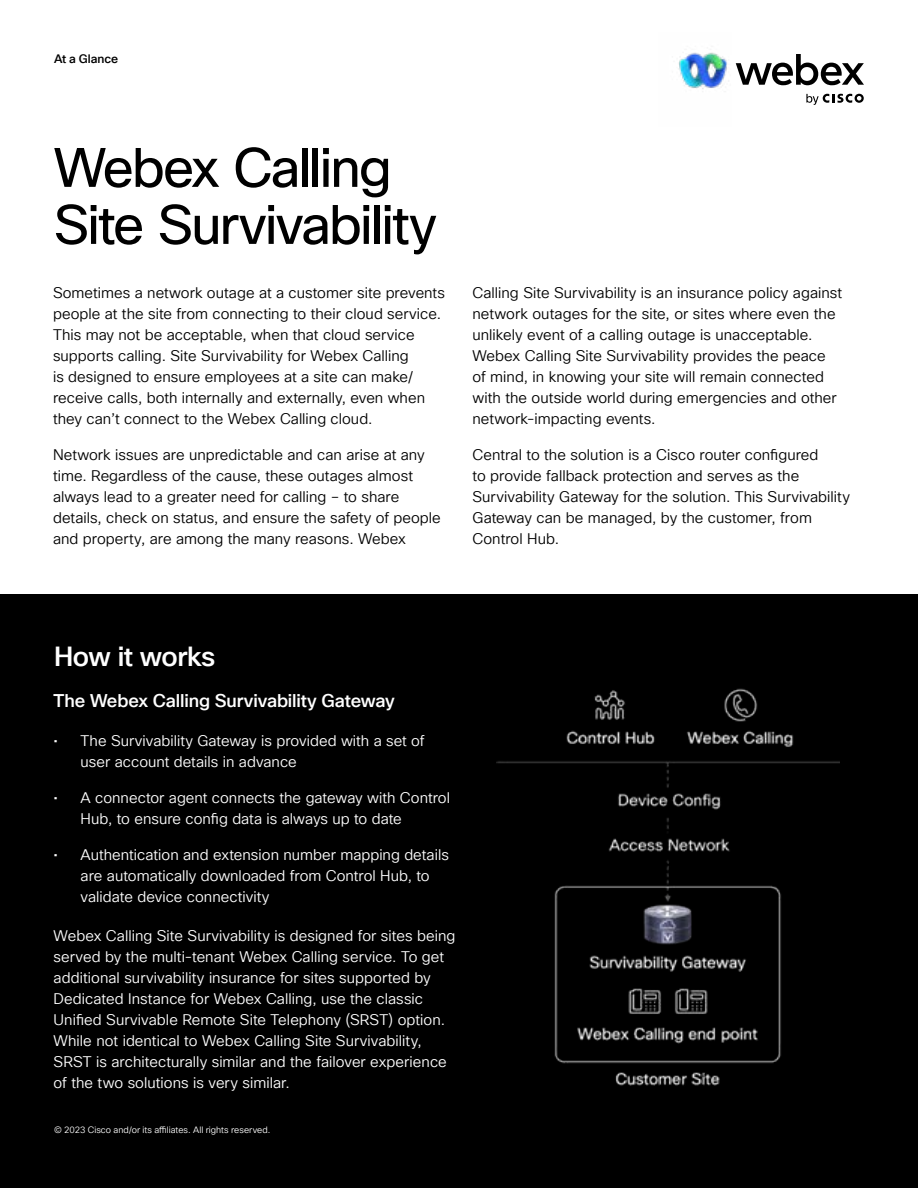
<style>
.page{position:relative;width:918px;height:1188px;background:#fff}
.page>*{position:absolute;margin:0;border:0;box-sizing:border-box;transform-origin:0 0}
.t1{font:54px/57px "Cisco Sans TT";letter-spacing:-.04em;color:#000}
.t2{font:500 27px "Cisco Sans TT";letter-spacing:-.02em;color:#fff}
.t3{font:500 18px "Cisco Sans TT";letter-spacing:-.01em;color:#fff}
.t4{font:15px/21px "Cisco Sans TT Light";letter-spacing:.005em;color:#000}
.t5{font:15px/21px "Cisco Sans TT Light";letter-spacing:.005em;color:#fff}
.t6{font:500 12px "Cisco Sans TT";letter-spacing:-.005em;color:#000}
.t7{font:9px "Cisco Sans TT Light";letter-spacing:.005em;color:#fff}
</style>
<div class="page">
<div style="left:0;top:594px;width:918px;height:594px;background:#000"></div>
<img style="left:497px;top:688px;width:343px;height:398px">
<img style="left:679px;top:52px;width:48px;height:37px">
<svg style="left:736px;top:54px;width:128px;height:31px"></svg>
<svg style="left:806px;top:94px;width:58px;height:11px"></svg>
<p class="t6" style="left:54px;top:51px;width:66px">At a Glance</p>
<h1 class="t1" style="left:54px;top:141px;width:384px">Webex Calling<br>Site Survivability</h1>
<p class="t4" style="left:53px;top:283px;width:393px">Sometimes a network outage at a customer site prevents people at the site from connecting to their cloud service.<br>This may not be acceptable, when that cloud service supports calling. Site Survivability for Webex Calling<br>is designed to ensure employees at a site can make/ receive calls, both internally and externally, even when they can’t connect to the Webex Calling cloud.</p>
<p class="t4" style="left:53px;top:445px;width:389px">Network issues are unpredictable and can arise at any time. Regardless of the cause, these outages almost always lead to a greater need for calling – to share details, check on status, and ensure the safety of people and property, are among the many reasons. Webex</p>
<p class="t4" style="left:472px;top:283px;width:371px">Calling Site Survivability is an insurance policy against network outages for the site, or sites where even the unlikely event of a calling outage is unacceptable.<br>Webex Calling Site Survivability provides the peace of mind, in knowing your site will remain connected with the outside world during emergencies and other network-impacting events.</p>
<p class="t4" style="left:472px;top:445px;width:379px">Central to the solution is a Cisco router configured<br>to provide fallback protection and serves as the Survivability Gateway for the solution. This Survivability Gateway can be managed, by the customer, from Control Hub.</p>
<h2 class="t2" style="left:54px;top:639px;width:163px">How it works</h2>
<p class="t3" style="left:54px;top:689px;width:343px">The Webex Calling Survivability Gateway</p>
<p class="t5" style="left:81px;top:731px;width:345px;text-indent:-27px">• The Survivability Gateway is provided with a set of user account details in advance</p>
<p class="t5" style="left:81px;top:788px;width:371px;text-indent:-27px">• A connector agent connects the gateway with Control<br>Hub, to ensure config data is always up to date</p>
<p class="t5" style="left:81px;top:845px;width:370px;text-indent:-27px">• Authentication and extension number mapping details are automatically downloaded from Control Hub, to validate device connectivity</p>
<p class="t5" style="left:54px;top:925px;width:403px">Webex Calling Site Survivability is designed for sites being served by the multi-tenant Webex Calling service. To get additional survivability insurance for sites supported by Dedicated Instance for Webex Calling, use the classic Unified Survivable Remote Site Telephony (SRST) option.<br>While not identical to Webex Calling Site Survivability, SRST is architecturally similar and the failover experience of the two solutions is very similar.</p>
<p class="t7" style="left:54px;top:1124px;width:218px">© 2023 Cisco and/or its affiliates. All rights reserved.</p>
</div>
